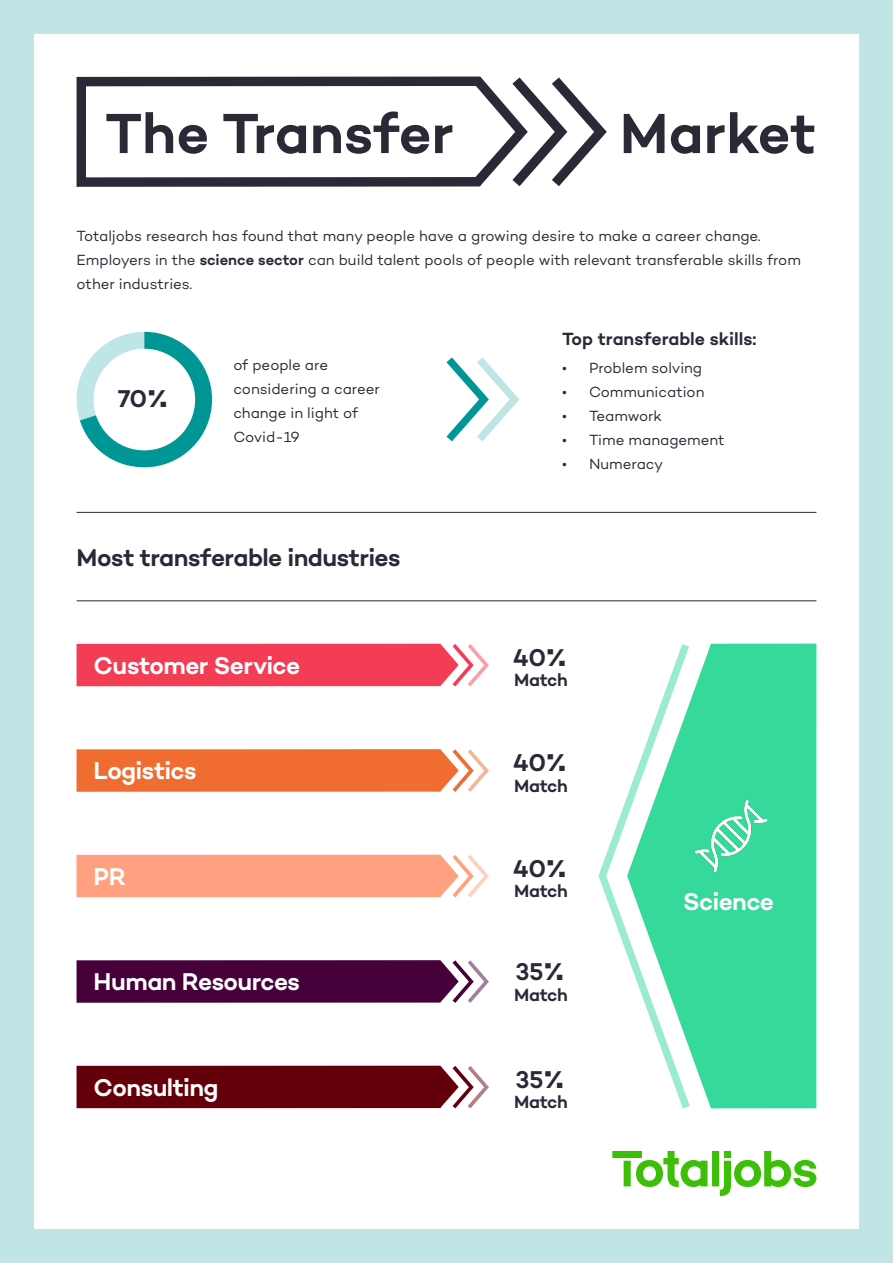
<style>
.page{position:relative;width:893px;height:1263px;background:#bfe5e5}
.page>*{position:absolute;margin:0;border:0;box-sizing:border-box;transform-origin:0 0}
.t1{font:700 57.6px "Total Sans";color:#292a36}
.t2{font:700 24.75px "Total Sans";letter-spacing:-.025em;color:#fff}
.t3{font:700 24.75px "Total Sans";letter-spacing:-.025em;color:#292a36}
.t4{font:700 18px "Total Sans";letter-spacing:-.01em;color:#292a36}
.t5{font:15px/24px "Total Sans";color:#292a36}
.s1{font-weight:700}
</style>
<div class="page">
<div style="left:34px;top:34px;width:825px;height:1195px;background:#fff"></div>
<div style="left:696px;top:643px;width:121px;height:466px;background:#35d99a"></div>
<svg style="left:446px;top:357px;width:74px;height:85px"></svg>
<svg style="left:612px;top:1151px;width:204px;height:45px"></svg>
<svg style="left:76px;top:332px;width:136px;height:135px"></svg>
<div style="left:93px;top:349px;width:102px;height:101px;background:#fff;border-radius:50%"></div>
<svg style="left:76px;top:76px;width:427px;height:111px"></svg>
<svg style="left:503px;top:77px;width:104px;height:110px"></svg>
<svg style="left:76px;top:854px;width:413px;height:44px;background:#ffaa8e"></svg>
<svg style="left:598px;top:644px;width:98px;height:465px"></svg>
<hr style="left:77px;top:512px;width:739px;height:1px;background:#292a36">
<hr style="left:77px;top:600px;width:739px;height:1px;background:#292a36">
<svg style="left:76px;top:643px;width:413px;height:44px;background:#f45268"></svg>
<svg style="left:76px;top:749px;width:413px;height:43px;background:#f17943"></svg>
<svg style="left:76px;top:1065px;width:413px;height:44px;background:#751c25"></svg>
<svg style="left:76px;top:960px;width:413px;height:43px;background:#57174c"></svg>
<img style="left:677px;top:785px;width:112px;height:103px">
<h1 class="t1" style="left:105px;top:99px;width:351px">The Transfer</h1>
<h1 class="t1" style="left:620px;top:99px;width:198px">Market</h1>
<p class="t5" style="left:77px;top:224px;width:726px">Totaljobs research has found that many people have a growing desire to make a career change.<br>Employers in the <span class="s1">science sector</span> can build talent pools of people with relevant transferable skills from other industries.</p>
<h2 class="t3" style="left:118px;top:384px;width:53px">70%</h2>
<p class="t5" style="left:233px;top:352px;width:148px">of people are considering a career change in light of<br>Covid-19</p>
<h2 class="t3" style="left:77px;top:543px;width:325px">Most transferable industries</h2>
<h2 class="t2" style="left:94px;top:650px;width:208px">Customer Service</h2>
<h2 class="t2" style="left:94px;top:756px;width:105px">Logistics</h2>
<h2 class="t2" style="left:94px;top:861px;width:34px">PR</h2>
<h2 class="t2" style="left:94px;top:967px;width:208px">Human Resources</h2>
<h2 class="t2" style="left:94px;top:1072px;width:127px">Consulting</h2>
<p class="t4" style="left:562px;top:328px;width:196px">Top transferable skills:</p>
<p class="t5" style="left:562px;top:356px;width:142px">• Problem solving</p>
<p class="t5" style="left:562px;top:380px;width:144px">• Communication</p>
<p class="t5" style="left:562px;top:404px;width:101px">• Teamwork</p>
<p class="t5" style="left:562px;top:428px;width:164px">• Time management</p>
<p class="t5" style="left:562px;top:452px;width:103px">• Numeracy</p>
<h2 class="t3" style="left:513px;top:642px;width:57px">40%</h2>
<p class="t4" style="left:514px;top:669px;width:55px">Match</p>
<h2 class="t3" style="left:513px;top:748px;width:57px">40%</h2>
<p class="t4" style="left:514px;top:775px;width:55px">Match</p>
<h2 class="t3" style="left:513px;top:853px;width:57px">40%</h2>
<p class="t4" style="left:514px;top:880px;width:55px">Match</p>
<h2 class="t3" style="left:515px;top:957px;width:53px">35%</h2>
<p class="t4" style="left:514px;top:984px;width:55px">Match</p>
<h2 class="t3" style="left:515px;top:1064px;width:53px">35%</h2>
<p class="t4" style="left:514px;top:1091px;width:55px">Match</p>
<h2 class="t2" style="left:683px;top:887px;width:92px">Science</h2>
</div>
